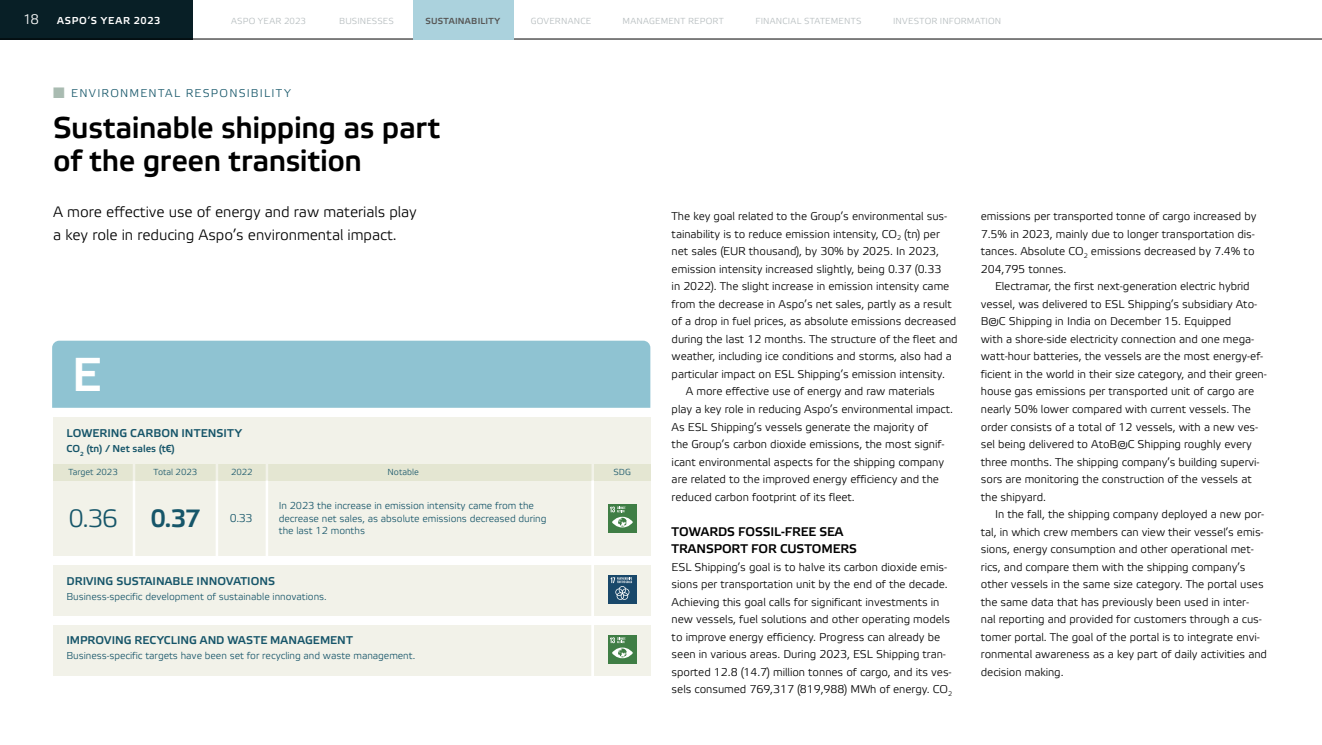
<style>
.page{position:relative;width:1322px;height:745px;background:#fff}
.page>*{position:absolute;margin:0;border:0;box-sizing:border-box;transform-origin:0 0}
._2021_H2{font:700 47.5px "Etelka Light Pro";color:#fff}
.Otsikko{font:700 30px/33.8px "Etelka Light Pro";letter-spacing:-.015em;color:#000}
._2021_leipä{font:25px "Etelka Light Pro";color:#165669}
._2021_leipä-2{font:700 25px "Etelka Light Pro";color:#165669}
._2021_Ingressi{font:15px/23.8px "Etelka Light Pro";letter-spacing:-.005em;color:#000}
.t1{font:13.75px "Etelka Light Pro";color:#fff}
._2021_väliotsikko{font:700 12.5px/17.5px "Etelka Light Pro";letter-spacing:-.005em;color:#000}
._2021_leipä_sis{font:300 11.25px/17.5px "Etelka";letter-spacing:-.005em;color:#000}
._2021_leipä-3{font:300 11.25px/17.5px "Etelka";letter-spacing:-.005em;color:#000}
._2021_H2-2{font:700 11.25px "Etelka Light Pro";color:#165569}
._2021_leipä-4{font:11.25px "Etelka Light Pro";letter-spacing:.11em;color:#165669}
._2021_leipä-5{font:300 10px "Etelka";letter-spacing:-.005em;color:#165569}
._2021_Vastuukommentti{font:300 10px/12.5px "Etelka";letter-spacing:-.005em;color:#165569}
._2021_H2-3{font:700 10px "Etelka Light Pro";color:#165569}
.t2{font:700 10px "Etelka Light Pro";letter-spacing:.08em;color:#fff}
.t3{font:8.75px "Etelka Light Pro";letter-spacing:.02em;color:#b5bcbe}
._2021_leipä-6{font:300 8.75px "Etelka";letter-spacing:-.005em;color:#165569}
.t4{font:700 8.75px "Etelka Light Pro";letter-spacing:.03em;color:#575756}
.s1{color:#a9bbb1}
</style>
<div class="page">
<div style="left:52px;top:340px;width:598px;height:67px;background:#8fc3d2"></div>
<div style="left:53px;top:416px;width:597px;height:259px;background:#f2f2e9"></div>
<div style="left:53px;top:463px;width:597px;height:17px;background:#e4e6d2"></div>
<hr style="left:591px;top:463px;width:3px;height:17px;background:#f2f2e9">
<svg style="left:266px;top:463px;width:2px;height:17px"></svg>
<hr style="left:266px;top:480px;width:2px;height:77px;background:#fff">
<svg style="left:216px;top:463px;width:2px;height:17px"></svg>
<hr style="left:216px;top:480px;width:2px;height:81px;background:#fff">
<svg style="left:133px;top:463px;width:2px;height:17px"></svg>
<hr style="left:133px;top:480px;width:2px;height:81px;background:#fff">
<div style="left:39px;top:555px;width:618px;height:9px;background:#fff"></div>
<div style="left:39px;top:615px;width:618px;height:9px;background:#fff"></div>
<hr style="left:591px;top:480px;width:3px;height:206px;background:#fff">
<div style="left:608px;top:634px;width:28px;height:29px;background:#3f7e45"></div>
<svg style="left:610px;top:637px;width:23px;height:20px"></svg>
<div style="left:608px;top:504px;width:28px;height:28px;background:#3f7e45"></div>
<svg style="left:610px;top:506px;width:23px;height:21px"></svg>
<div style="left:608px;top:574px;width:28px;height:29px;background:#19486a"></div>
<svg style="left:610px;top:577px;width:22px;height:22px"></svg>
<div style="left:0;top:0;width:193px;height:39px;background:#081f26"></div>
<hr style="left:0;top:39px;width:1322px;height:1px;background:#000">
<div style="left:413px;top:0;width:100px;height:39px;background:#abd2dd"></div>
<p class="t1" style="left:23px;top:12px;width:18px">18</p>
<p class="t2" style="left:57px;top:15px;width:105px">ASPO’S YEAR 2023</p>
<p class="t3" style="left:231px;top:16px;width:76px">ASPO YEAR 2023</p>
<p class="t3" style="left:339px;top:16px;width:56px">BUSINESSES</p>
<p class="t4" style="left:425px;top:16px;width:76px">SUSTAINABILITY</p>
<p class="t3" style="left:531px;top:16px;width:62px">GOVERNANCE</p>
<p class="t3" style="left:622px;top:16px;width:103px">MANAGEMENT REPORT</p>
<p class="t3" style="left:755px;top:16px;width:108px">FINANCIAL STATEMENTS</p>
<p class="t3" style="left:893px;top:16px;width:110px">INVESTOR INFORMATION</p>
<p class="_2021_leipä-4" style="left:53px;top:87px;width:239px"><span class="s1">■</span> ENVIRONMENTAL RESPONSIBILITY</p>
<p class="Otsikko" style="left:53px;top:112px;width:388px">Sustainable shipping as part of the green transition</p>
<p class="_2021_Ingressi" style="left:53px;top:200px;width:365px">A more effective use of energy and raw materials play a key role in reducing Aspo’s environmental impact.</p>
<p class="_2021_leipä-3" style="left:671px;top:208px;width:288px">The key goal related to the Group’s environmental sus&shy;tainability is to reduce emission intensity, CO<sub>2</sub> (tn) per net sales (EUR thousand), by 30% by 2025. In 2023, emission intensity increased slightly, being 0.37 (0.33<br>in 2022). The slight increase in emission intensity came from the decrease in Aspo’s net sales, partly as a result of a drop in fuel prices, as absolute emissions decreased during the last 12 months. The structure of the fleet and weather, including ice conditions and storms, also had a particular impact on ESL Shipping’s emission intensity.</p>
<p class="_2021_leipä_sis" style="left:671px;top:383px;width:283px;text-indent:14px">A more effective use of energy and raw materials play a key role in reducing Aspo’s environmental impact.<br>As ESL Shipping’s vessels generate the majority of<br>the Group’s carbon dioxide emissions, the most signif&shy;icant environmental aspects for the shipping company are related to the improved energy efficiency and the reduced carbon footprint of its fleet.</p>
<p class="_2021_väliotsikko" style="left:671px;top:523px;width:187px">TOWARDS FOSSIL-FREE SEA<br>TRANSPORT FOR CUSTOMERS</p>
<p class="_2021_leipä-3" style="left:671px;top:558px;width:282px">ESL Shipping’s goal is to halve its carbon dioxide emis&shy;sions per transportation unit by the end of the decade.<br>Achieving this goal calls for significant investments in new vessels, fuel solutions and other operating models to improve energy efficiency. Progress can already be seen in various areas. During 2023, ESL Shipping tran&shy;sported 12.8 (14.7) million tonnes of cargo, and its ves&shy;sels consumed 769,317 (819,988) MWh of energy. CO<sub>2</sub></p>
<p class="_2021_H2" style="left:72px;top:348px;width:31px">E</p>
<p class="_2021_H2-2" style="left:66px;top:427px;width:177px">LOWERING CARBON INTENSITY</p>
<p class="_2021_H2-3" style="left:66px;top:443px;width:110px">CO<sub>2</sub> (tn) / Net sales (t€)</p>
<p class="_2021_leipä-6" style="left:68px;top:466px;width:51px">Target 2023</p>
<p class="_2021_leipä-6" style="left:388px;top:466px;width:33px">Notable</p>
<p class="_2021_leipä-6" style="left:613px;top:466px;width:19px">SDG</p>
<p class="_2021_leipä-4" style="left:230px;top:512px;width:24px">0.33</p>
<p class="_2021_leipä-6" style="left:154px;top:466px;width:45px">Total 2023</p>
<p class="_2021_leipä-6" style="left:231px;top:466px;width:23px">2022</p>
<p class="_2021_Vastuukommentti" style="left:279px;top:499px;width:269px">In 2023 the increase in emission intensity came from the decrease net sales, as absolute emissions decreased during</p>
<p class="_2021_leipä" style="left:69px;top:505px;width:50px">0.36</p>
<p class="_2021_leipä-2" style="left:150px;top:504px;width:52px">0.37</p>
<p class="_2021_Vastuukommentti" style="left:279px;top:524px;width:88px">the last 12 months</p>
<p class="_2021_H2-2" style="left:66px;top:574px;width:210px">DRIVING SUSTAINABLE INNOVATIONS</p>
<p class="_2021_leipä-5" style="left:66px;top:590px;width:262px">Business-specific development of sustainable innovations.</p>
<p class="_2021_H2-2" style="left:66px;top:633px;width:288px">IMPROVING RECYCLING AND WASTE MANAGEMENT</p>
<p class="_2021_leipä-5" style="left:66px;top:649px;width:350px">Business-specific targets have been set for recycling and waste management.</p>
<p class="_2021_leipä-3" style="left:981px;top:208px;width:277px">emissions per transported tonne of cargo increased by 7.5% in 2023, mainly due to longer transportation dis&shy;tances. Absolute CO<sub>2</sub> emissions decreased by 7.4% to 204,795 tonnes.</p>
<p class="_2021_leipä_sis" style="left:981px;top:278px;width:287px;text-indent:14px">Electramar, the first next-generation electric hybrid vessel, was delivered to ESL Shipping’s subsidiary Ato-B@C Shipping in India on December 15. Equipped<br>with a shore-side electricity connection and one mega&shy;watt-hour batteries, the vessels are the most energy-ef&shy;ficient in the world in their size category, and their green&shy;house gas emissions per transported unit of cargo are nearly 50% lower compared with current vessels. The order consists of a total of 12 vessels, with a new ves&shy;sel being delivered to AtoB@C Shipping roughly every three months. The shipping company’s building supervi&shy;sors are monitoring the construction of the vessels at the shipyard.</p>
<p class="_2021_leipä_sis" style="left:981px;top:505px;width:288px;text-indent:14px">In the fall, the shipping company deployed a new por&shy;tal, in which crew members can view their vessel’s emis&shy;sions, energy consumption and other operational met&shy;rics, and compare them with the shipping company’s other vessels in the same size category. The portal uses the same data that has previously been used in inter-<br>nal reporting and provided for customers through a cus&shy;tomer portal. The goal of the portal is to integrate envi&shy;ronmental awareness as a key part of daily activities and decision making.</p>
</div>
